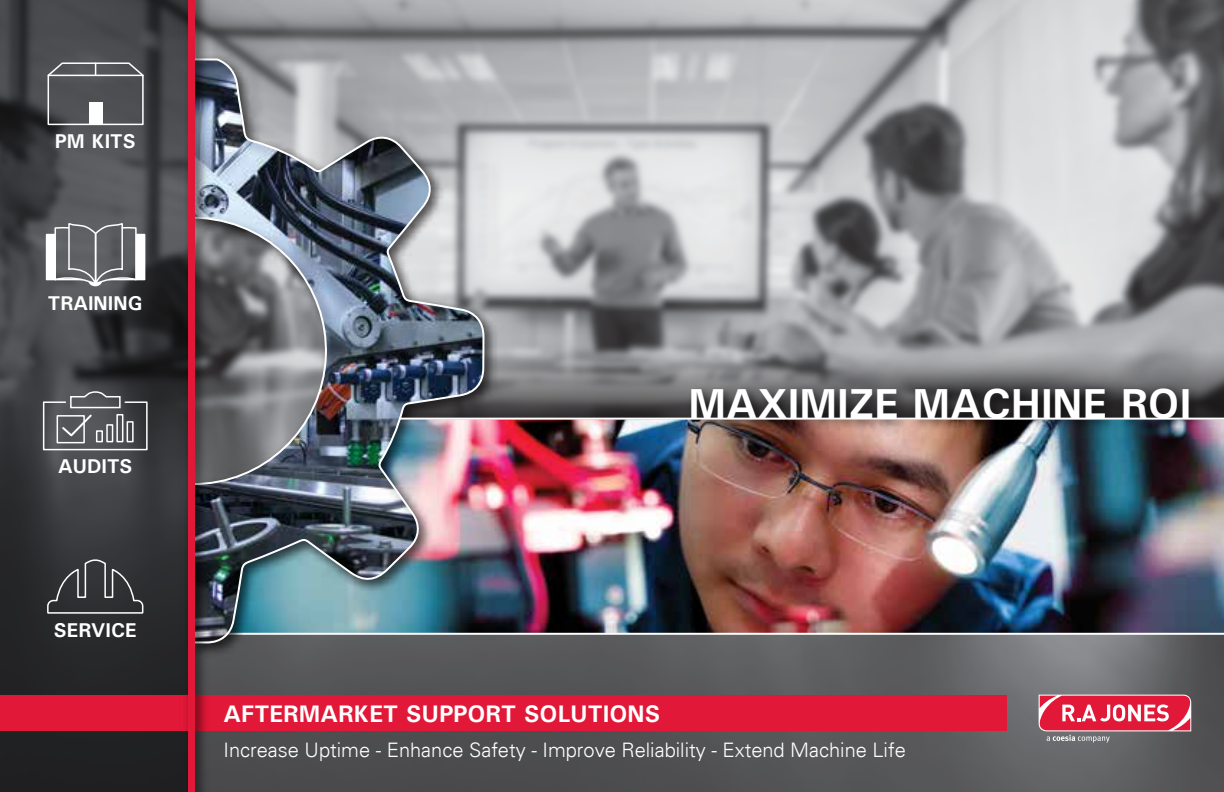
<style>
.page{position:relative;width:1224px;height:792px;background:#fff}
.page>*{position:absolute;margin:0;border:0;box-sizing:border-box;transform-origin:0 0}
.t1{font:700 42px "Univers";color:#fff}
.t2{font:700 24px "Univers";color:#fff}
.t3{font:300 20px "Univers";color:#fff}
.t4{font:700 20px "Univers";color:#fff}
</style>
<div class="page">
<img style="left:213px;top:0;width:1011px;height:792px">
<svg style="left:540px;top:351px;width:684px;height:67px;background:#8d8e91"></svg>
<img style="left:540px;top:420px;width:684px;height:213px">
<svg style="left:1039px;top:695px;width:152px;height:48px;background:#ca576a"></svg>
<hr style="left:207px;top:633px;width:1017px;height:2px;background:#fff">
<div style="left:0;top:0;width:192px;height:792px;background:#202123"></div>
<div style="left:0;top:695px;width:1006px;height:35px;background:#e11837"></div>
<img style="left:0;top:0;width:540px;height:670px">
<img style="left:213px;top:49px;width:289px;height:612px">
<img style="left:213px;top:0;width:272px;height:645px">
<img style="left:180px;top:0;width:33px;height:792px">
<div style="left:188px;top:0;width:7px;height:792px;background:#e11837"></div>
<img style="left:570px;top:373px;width:639px;height:73px">
<hr style="left:399px;top:418px;width:825px;height:2px;background:#fff">
<p class="t4" style="left:55px;top:128px;width:82px">PM KITS</p>
<p class="t4" style="left:48px;top:291px;width:96px">TRAINING</p>
<p class="t4" style="left:58px;top:454px;width:76px">AUDITS</p>
<p class="t4" style="left:54px;top:617px;width:84px">SERVICE</p>
<h1 class="t1" style="left:689px;top:377px;width:504px">MAXIMIZE MACHINE ROI</h1>
<p class="t2" style="left:223px;top:698px;width:438px">AFTERMARKET SUPPORT SOLUTIONS</p>
<p class="t3" style="left:223px;top:738px;width:684px">Increase Uptime - Enhance Safety - Improve Reliability - Extend Machine Life</p>
</div>
